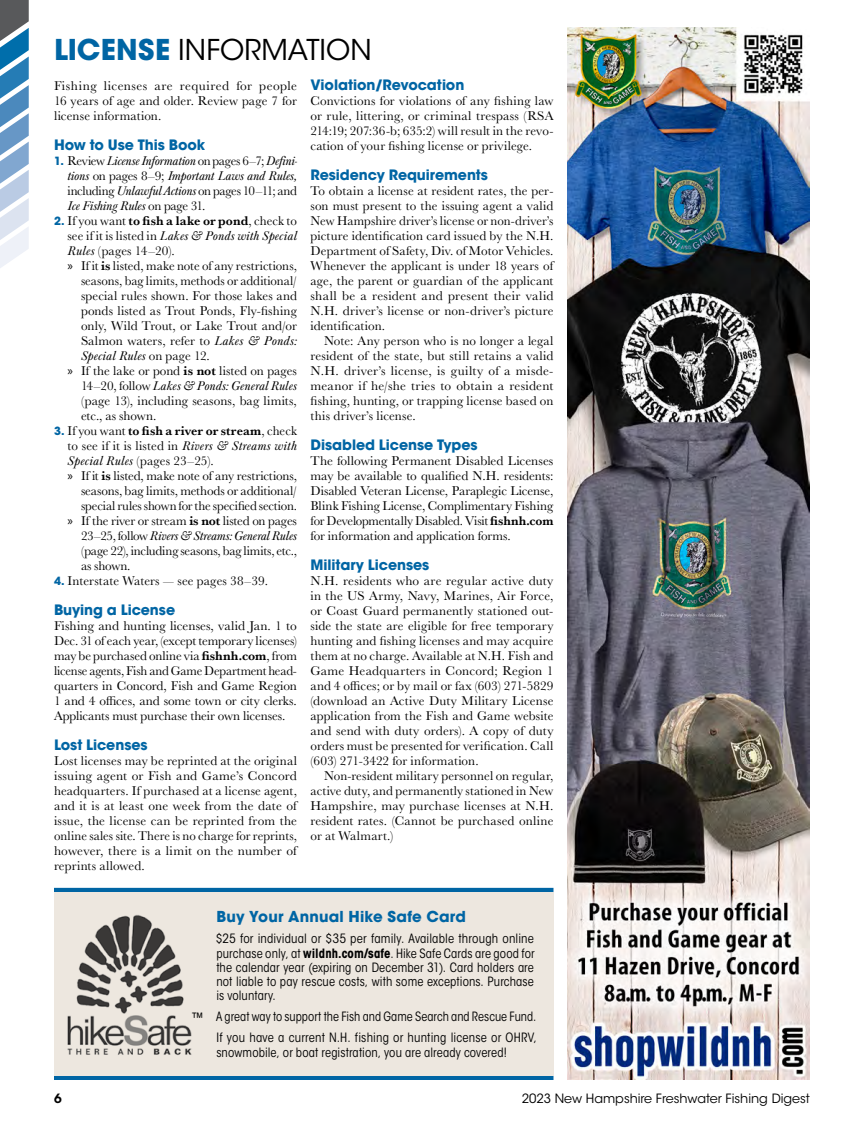
<style>
.page{position:relative;width:864px;height:1134px;background:#fff}
.page>*{position:absolute;margin:0;border:0;box-sizing:border-box;transform-origin:0 0}
.t1{font:28.5px "ITC Avant Garde Std";color:#000}
.t2{font:700 15px "ITC Avant Garde Std";letter-spacing:.015em;color:#0065a4}
.t3{font:700 14.25px "ITC Avant Garde Std";letter-spacing:-.005em;color:#0065a4}
.t4{font:13.2px/15px "Baskerville URW";letter-spacing:.005em;color:#000;text-align:justify}
.t5{font:italic 13.2px/15px "Baskerville URW";letter-spacing:-.005em;color:#000;text-align:justify}
.t6{font:13.2px "Baskerville URW";letter-spacing:-.015em;color:#000}
.t7{font:italic 13.2px "Baskerville URW";letter-spacing:.015em;color:#000}
.t8{font:700 13.2px "Baskerville URW";letter-spacing:.005em;color:#000}
.t9{font:13.2px "Arial";color:#000}
.t10{font:condensed 12.75px/14.2px "ITC Avant Garde Std";letter-spacing:.01em;color:#000;text-align:justify}
.t11{font:12.75px "ITC Avant Garde Std";color:#000}
.t12{font:600 12.75px "ITC Avant Garde Std";color:#000}
.s1{font-weight:700;color:#0065a4}
.s2{font-family:"ITC Avant Garde Std";font-weight:700;font-style:normal;font-size:11.25px;color:#0065a4}
.s3{font-style:normal}
.s4{font-family:"ITC Avant Garde Std";font-weight:700;font-size:11.25px;color:#0065a4}
.s5{font-weight:700}
.s6{font-style:italic}
.s7{font-family:"Myriad Pro"}
.s8{font-family:"ITC Avant Garde Std";font-size:11.25px;color:#0065a4}
.s9{font-weight:400}
</style>
<div class="page">
<svg style="left:0;top:0;width:29px;height:268px"></svg>
<img style="left:567px;top:27px;width:243px;height:1053px">
<svg style="left:54px;top:888px;width:500px;height:192px;fill:#0065a4"></svg>
<div style="left:54px;top:892px;width:500px;height:183px;background:#ede7df"></div>
<img style="left:67px;top:915px;width:125px;height:140px">
<h1 class="t1" style="left:54px;top:32px;width:319px"><span class="s1">LICENSE</span> INFORMATION</h1>
<p class="t4" style="left:54px;top:78px;width:244px">Fishing licenses are required for people 16 years of age and older. Review page 7 for license information.</p>
<p class="t3" style="left:54px;top:136px;width:153px">How to Use This Book</p>
<p class="t5" style="left:68px;top:154px;width:231px;text-indent:-14px"><span class="s2">1.</span> <span class="s3">Review</span> License Information <span class="s3">on pages 6–7;</span> Defini&shy;tions <span class="s3">on pages 8–9;</span> Important Laws and Rules, <span class="s3">including</span> Unlawful Actions <span class="s3">on pages 10–11; and </span>Ice Fishing Rules <span class="s3">on page 31.</span></p>
<p class="t4" style="left:54px;top:213px;width:244px"><span class="s4">2.</span> If you want <span class="s5">to fish a lake or pond</span>, check to</p>
<p class="t7" style="left:68px;top:228px;width:231px"><span class="s3">see if it is listed in</span> Lakes &amp; Ponds with Special</p>
<p class="t4" style="left:68px;top:243px;width:109px"><span class="s6">Rules</span> (pages 14–20).</p>
<p class="t4" style="left:68px;top:258px;width:231px"><span class="s7">»</span> If it <span class="s5">is</span> listed, make note of any restrictions,</p>
<p class="t4" style="left:81px;top:273px;width:218px">seasons, bag limits, methods or additional/</p>
<p class="t4" style="left:81px;top:288px;width:217px">special rules shown. For those lakes and</p>
<p class="t4" style="left:81px;top:303px;width:218px">ponds listed as Trout Ponds, Fly-fishing</p>
<p class="t4" style="left:81px;top:318px;width:217px">only, Wild Trout, or Lake Trout and/or</p>
<p class="t4" style="left:81px;top:333px;width:218px">Salmon waters, refer to <span class="s6">Lakes &amp; Ponds:</span></p>
<p class="t7" style="left:81px;top:348px;width:130px">Special Rules <span class="s3">on page 12.</span></p>
<p class="t4" style="left:67px;top:363px;width:231px"><span class="s7">»</span> If the lake or pond <span class="s5">is not</span> listed on pages</p>
<p class="t5" style="left:81px;top:379px;width:217px"><span class="s3">14–20, follow</span> Lakes &amp; Ponds: General Rules</p>
<p class="t4" style="left:81px;top:393px;width:218px">(page 13), including seasons, bag limits,</p>
<p class="t4" style="left:81px;top:408px;width:77px">etc., as shown.</p>
<p class="t8" style="left:54px;top:421px;width:245px"><span class="s8">3.</span> <span class="s9">If you want</span> to fish a river or stream<span class="s9">, check</span></p>
<p class="t4" style="left:68px;top:438px;width:231px">to see if it is listed in <span class="s6">Rivers &amp; Streams with</span></p>
<p class="t4" style="left:68px;top:453px;width:148px"><span class="s6">Special Rules</span> (pages 23–25).</p>
<p class="t4" style="left:68px;top:468px;width:231px"><span class="s7">»</span> If it <span class="s5">is</span> listed, make note of any restrictions,</p>
<p class="t4" style="left:81px;top:483px;width:217px">seasons, bag limits, methods or additional/</p>
<p class="t6" style="left:81px;top:497px;width:217px">special rules shown for the specified section.</p>
<p class="t6" style="left:67px;top:512px;width:231px"><span class="s7">»</span> If the river or stream <span class="s5">is not</span> listed on pages</p>
<p class="t5" style="left:81px;top:529px;width:218px"><span class="s3">23–25, follow</span> Rivers &amp; Streams: General Rules</p>
<p class="t6" style="left:81px;top:542px;width:218px">(page 22), including seasons, bag limits, etc.,</p>
<p class="t4" style="left:81px;top:558px;width:51px">as shown.</p>
<p class="t4" style="left:54px;top:573px;width:216px"><span class="s4">4.</span> Interstate Waters — see pages 38–39.</p>
<p class="t3" style="left:54px;top:601px;width:123px">Buying a License</p>
<p class="t4" style="left:54px;top:618px;width:245px">Fishing and hunting licenses, valid Jan. 1 to Dec. 31 of each year, (except temporary licenses) may be purchased online via <span class="s5">fishnh.com</span>, from license agents, Fish and Game Department head&shy;quarters in Concord, Fish and Game Region 1 and 4 offices, and some town or city clerks.<br>Applicants must purchase their own licenses.</p>
<p class="t3" style="left:54px;top:736px;width:95px">Lost Licenses</p>
<p class="t4" style="left:54px;top:753px;width:245px">Lost licenses may be reprinted at the original issuing agent or Fish and Game’s Concord headquarters. If purchased at a license agent, and it is at least one week from the date of issue, the license can be reprinted from the online sales site. There is no charge for reprints, however, there is a limit on the number of reprints allowed.</p>
<p class="t3" style="left:310px;top:76px;width:155px">Violation/Revocation</p>
<p class="t4" style="left:310px;top:93px;width:245px">Convictions for violations of any fishing law or rule, littering, or criminal trespass (RSA 214:19; 207:36-b; 635:2) will result in the revo&shy;cation of your fishing license or privilege.</p>
<p class="t3" style="left:310px;top:166px;width:179px">Residency Requirements</p>
<p class="t4" style="left:310px;top:183px;width:245px">To obtain a license at resident rates, the per&shy;son must present to the issuing agent a valid New Hampshire driver’s license or non-driver’s picture identification card issued by the N.H.<br>Department of Safety, Div. of Motor Vehicles.<br>Whenever the applicant is under 18 years of age, the parent or guardian of the applicant shall be a resident and present their valid N.H. driver’s license or non-driver’s picture identification.</p>
<p class="t4" style="left:310px;top:333px;width:245px;text-indent:14px">Note: Any person who is no longer a legal resident of the state, but still retains a valid N.H. driver’s license, is guilty of a misde&shy;meanor if he/she tries to obtain a resident fishing, hunting, or trapping license based on this driver’s license.</p>
<p class="t3" style="left:310px;top:436px;width:169px">Disabled License Types</p>
<p class="t4" style="left:310px;top:453px;width:244px">The following Permanent Disabled Licenses may be available to qualified N.H. residents:<br>Disabled Veteran License, Paraplegic License, Blink Fishing License, Complimentary Fishing for Developmentally Disabled. Visit <span class="s5">fishnh.com </span>for information and application forms.</p>
<p class="t3" style="left:310px;top:556px;width:120px">Military Licenses</p>
<p class="t4" style="left:310px;top:573px;width:245px">N.H. residents who are regular active duty in the US Army, Navy, Marines, Air Force, or Coast Guard permanently stationed out&shy;side the state are eligible for free temporary hunting and fishing licenses and may acquire them at no charge. Available at N.H. Fish and Game Headquarters in Concord; Region 1 and 4 offices; or by mail or fax (603) 271-5829 (download an Active Duty Military License application from the Fish and Game website and send with duty orders). A copy of duty orders must be presented for verification. Call (603) 271-3422 for information.</p>
<p class="t4" style="left:310px;top:768px;width:245px;text-indent:14px">Non-resident military personnel on regular, active duty, and permanently stationed in New Hampshire, may purchase licenses at N.H. resident rates. (Cannot be purchased online or at Walmart.)</p>
<p class="t9" style="left:191px;top:1009px;width:15px">™</p>
<p class="t2" style="left:216px;top:907px;width:251px">Buy Your Annual Hike Safe Card</p>
<p class="t10" style="left:216px;top:932px;width:320px">$25 for individual or $35 per family. Available through online purchase only, at <span class="s5">wildnh.com/safe</span>. Hike Safe Cards are good for the calendar year (expiring on December 31). Card holders are not liable to pay rescue costs, with some exceptions. Purchase is voluntary.</p>
<p class="t10" style="left:216px;top:1006px;width:322px;line-height:21px">A great way to support the Fish and Game Search and Rescue Fund.<br>If you have a current N.H. fishing or hunting license or OHRV,</p>
<p class="t10" style="left:216px;top:1045px;width:292px">snowmobile, or boat registration, you are already covered!</p>
<p class="t12" style="left:54px;top:1090px;width:9px">6</p>
<p class="t11" style="left:522px;top:1091px;width:290px">2023 New Hampshire Freshwater Fishing Digest</p>
</div>
